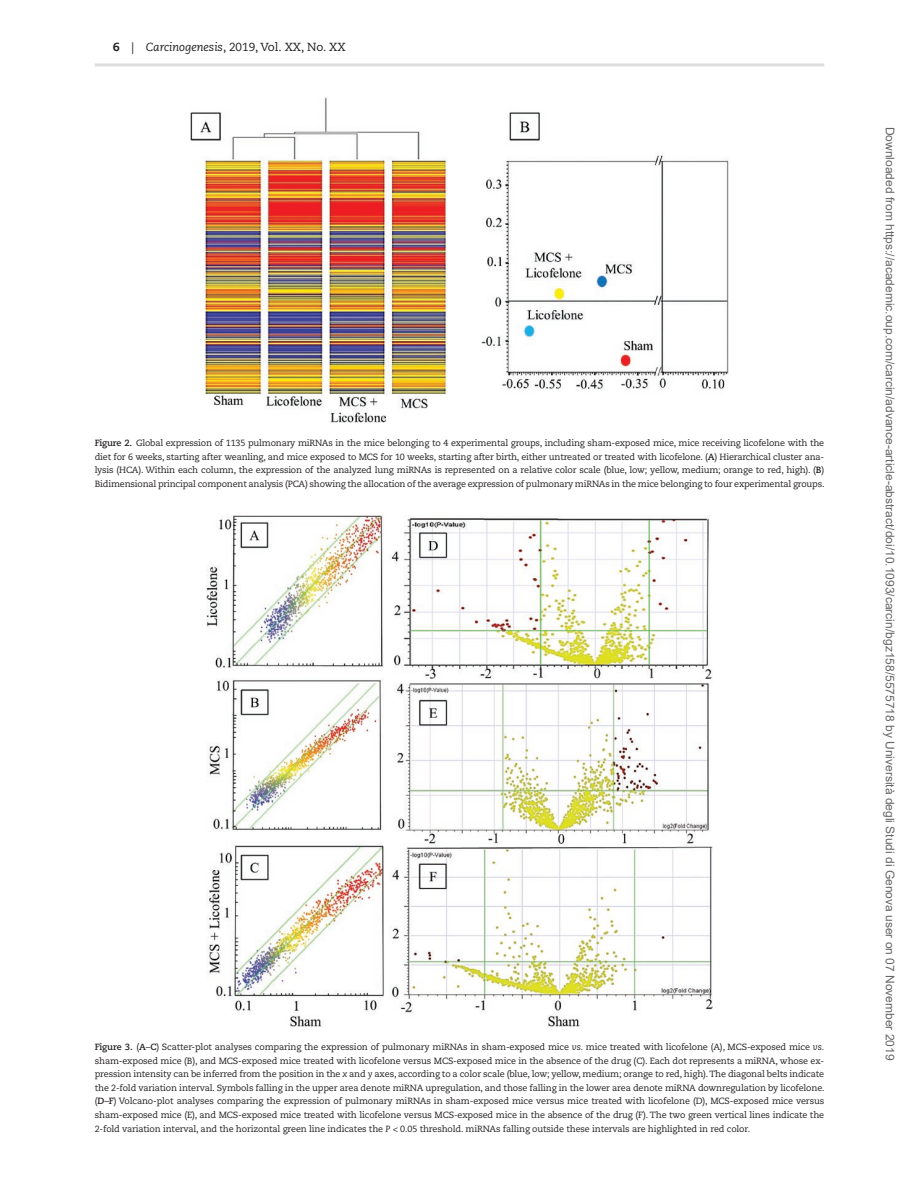
<style>
.page{position:relative;width:919px;height:1187px;background:#fff}
.page>*{position:absolute;margin:0;border:0;box-sizing:border-box;transform-origin:0 0}
.t1{font:12px "Arial";color:#666}
.t2{font:11.7px "Caecilia LT Std";color:#231f20}
.t3{font:9px/13.5px "Caecilia LT Std";letter-spacing:-.02em;color:#231f20;text-align:justify}
.s1{font-weight:800}
.s2{font-style:italic}
.s3{font-weight:700}
</style>
<div class="page">
<hr style="left:95px;top:63px;width:729px;height:3px;background:#dcdddf">
<img style="left:206px;top:515px;width:506px;height:511px">
<img style="left:190px;top:98px;width:538px;height:324px">
<p class="t2" style="left:113px;top:41px;width:234px"><span class="s1">6</span> | <span class="s2">Carcinogenesis</span>, 2019, Vol. XX, No. XX</p>
<p class="t3" style="left:95px;top:436px;width:731px"><span class="s3">Figure 2.</span> Global expression of 1135 pulmonary miRNAs in the mice belonging to 4 experimental groups, including sham-exposed mice, mice receiving licofelone with the diet for 6 weeks, starting after weanling, and mice exposed to MCS for 10 weeks, starting after birth, either untreated or treated with licofelone. (<span class="s3">A</span>) Hierarchical cluster ana&shy;lysis (HCA). Within each column, the expression of the analyzed lung miRNAs is represented on a relative color scale (blue, low; yellow, medium; orange to red, high). (<span class="s3">B</span>)<br>Bidimensional principal component analysis (PCA) showing the allocation of the average expression of pulmonary miRNAs in the mice belonging to four experimental groups.</p>
<p class="t3" style="left:95px;top:1040px;width:731px"><span class="s3">Figure 3.</span> (<span class="s3">A</span>–<span class="s3">C</span>) Scatter-plot analyses comparing the expression of pulmonary miRNAs in sham-exposed mice <span class="s2">vs.</span> mice treated with licofelone (A), MCS-exposed mice <span class="s2">vs. </span>sham-exposed mice (B), and MCS-exposed mice treated with licofelone versus MCS-exposed mice in the absence of the drug (C). Each dot represents a miRNA, whose ex&shy;pression intensity can be inferred from the position in the <span class="s2">x</span> and <span class="s2">y</span> axes, according to a color scale (blue, low; yellow, medium; orange to red, high). The diagonal belts indicate the 2-fold variation interval. Symbols falling in the upper area denote miRNA upregulation, and those falling in the lower area denote miRNA downregulation by licofelone. (<span class="s3">D</span>–<span class="s3">F</span>) Volcano-plot analyses comparing the expression of pulmonary miRNAs in sham-exposed mice versus mice treated with licofelone (D), MCS-exposed mice versus sham-exposed mice (E), and MCS-exposed mice treated with licofelone versus MCS-exposed mice in the absence of the drug (F). The two green vertical lines indicate the 2-fold variation interval, and the horizontal green line indicates the <span class="s2">P</span> &lt; 0.05 threshold. miRNAs falling outside these intervals are highlighted in red color.</p>
<h1 class="t1" style="left:894px;top:126px;width:935px;rotate:90deg">Downloaded from https://academic.oup.com/carcin/advance-article-abstract/doi/10.1093/carcin/bgz158/5575718 by Università degli Studi di Genova user on 07 November 2019</h1>
</div>
